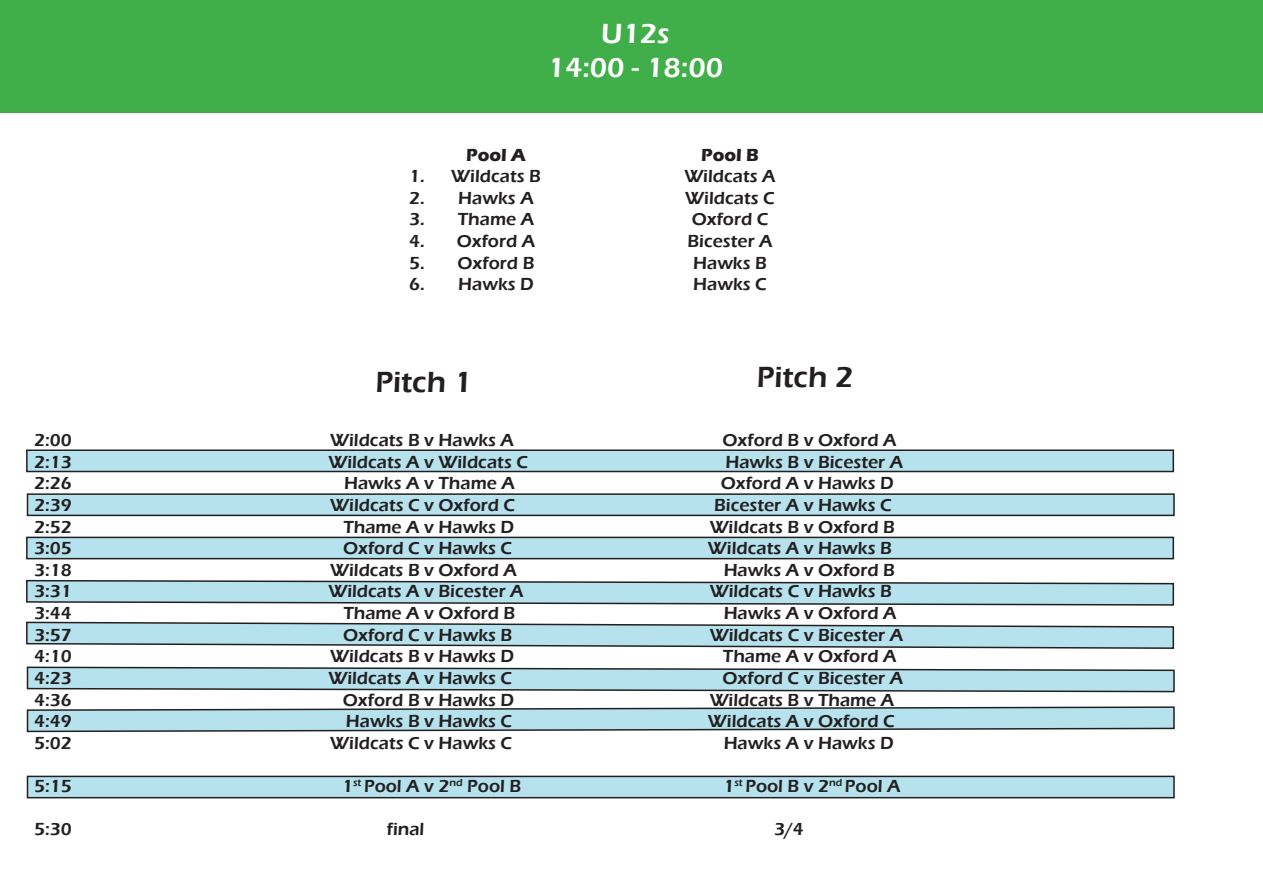
<style>
.page{position:relative;width:1263px;height:893px;background:#fff}
.page>*{position:absolute;margin:0;border:0;box-sizing:border-box;transform-origin:0 0}
.t1{font:600 30px "Eras ITC";color:#231f20}
.t2{font:600 28.5px "Eras ITC";color:#fff}
.t3{font:600 18px "Eras ITC";color:#231f20}
.t4{font:700 18px "Eras ITC";color:#231f20}
</style>
<div class="page">
<div style="left:28px;top:494px;width:1146px;height:21px;background:#b5e2ed"></div>
<div style="left:27px;top:493px;width:1148px;height:23px;border:2px solid #231f20"></div>
<div style="left:27px;top:537px;width:1146px;height:22px;background:#b5e2ed"></div>
<div style="left:26px;top:537px;width:1148px;height:22px;border:2px solid #231f20"></div>
<svg style="left:26px;top:579px;width:1149px;height:27px;background:#b0d0d8"></svg>
<svg style="left:26px;top:621px;width:1149px;height:28px"></svg>
<svg style="left:26px;top:666px;width:1149px;height:27px;background:#b0d0d8"></svg>
<svg style="left:26px;top:706px;width:1149px;height:27px;background:#b0d0d8"></svg>
<div style="left:28px;top:776px;width:1146px;height:22px;background:#b5e2ed"></div>
<div style="left:27px;top:776px;width:1148px;height:22px;border:2px solid #231f20"></div>
<div style="left:27px;top:450px;width:1146px;height:21px;background:#b5e2ed"></div>
<div style="left:26px;top:449px;width:1148px;height:23px;border:2px solid #231f20"></div>
<div style="left:423px;top:0;width:425px;height:113px;background:#40ae49"></div>
<div style="left:0;top:0;width:423px;height:113px;background:#40ae49"></div>
<div style="left:805px;top:0;width:458px;height:113px;background:#40ae49"></div>
<p class="t2" style="left:601px;top:17px;width:70px">U12s</p>
<p class="t2" style="left:548px;top:51px;width:177px">14:00 - 18:00</p>
<p class="t4" style="left:466px;top:144px;width:61px">Pool A</p>
<p class="t4" style="left:701px;top:144px;width:59px">Pool B</p>
<p class="t3" style="left:409px;top:166px;width:133px">1. Wildcats B</p>
<p class="t3" style="left:684px;top:166px;width:93px">Wildcats A</p>
<p class="t3" style="left:409px;top:188px;width:126px">2. Hawks A</p>
<p class="t3" style="left:685px;top:188px;width:91px">Wildcats C</p>
<p class="t3" style="left:409px;top:209px;width:127px">3. Thame A</p>
<p class="t3" style="left:692px;top:209px;width:78px">Oxford C</p>
<p class="t3" style="left:409px;top:231px;width:128px">4. Oxford A</p>
<p class="t3" style="left:687px;top:231px;width:87px">Bicester A</p>
<p class="t3" style="left:409px;top:252px;width:127px">5. Oxford B</p>
<p class="t3" style="left:693px;top:252px;width:75px">Hawks B</p>
<p class="t3" style="left:409px;top:274px;width:126px">6. Hawks D</p>
<p class="t3" style="left:693px;top:274px;width:75px">Hawks C</p>
<p class="t1" style="left:375px;top:365px;width:98px">Pitch 1</p>
<p class="t1" style="left:757px;top:360px;width:98px">Pitch 2</p>
<p class="t3" style="left:34px;top:430px;width:39px">2:00</p>
<p class="t3" style="left:330px;top:430px;width:185px">Wildcats B v Hawks A</p>
<p class="t3" style="left:722px;top:430px;width:176px">Oxford B v Oxford A</p>
<p class="t3" style="left:34px;top:452px;width:39px">2:13</p>
<p class="t3" style="left:328px;top:452px;width:201px">Wildcats A v Wildcats C</p>
<p class="t3" style="left:725px;top:452px;width:179px">Hawks B v Bicester A</p>
<p class="t3" style="left:34px;top:473px;width:39px">2:26</p>
<p class="t3" style="left:344px;top:473px;width:172px">Hawks A v Thame A</p>
<p class="t3" style="left:721px;top:473px;width:175px">Oxford A v Hawks D</p>
<p class="t3" style="left:34px;top:495px;width:39px">2:39</p>
<p class="t3" style="left:330px;top:495px;width:187px">Wildcats C v Oxford C</p>
<p class="t3" style="left:714px;top:495px;width:179px">Bicester A v Hawks C</p>
<p class="t3" style="left:34px;top:516px;width:39px">2:52</p>
<p class="t3" style="left:343px;top:516px;width:172px">Thame A v Hawks D</p>
<p class="t3" style="left:710px;top:516px;width:187px">Wildcats B v Oxford B</p>
<p class="t3" style="left:34px;top:538px;width:39px">3:05</p>
<p class="t3" style="left:343px;top:538px;width:171px">Oxford C v Hawks C</p>
<p class="t3" style="left:708px;top:538px;width:185px">Wildcats A v Hawks B</p>
<p class="t3" style="left:34px;top:560px;width:39px">3:18</p>
<p class="t3" style="left:330px;top:560px;width:188px">Wildcats B v Oxford A</p>
<p class="t3" style="left:724px;top:560px;width:173px">Hawks A v Oxford B</p>
<p class="t3" style="left:34px;top:581px;width:39px">3:31</p>
<p class="t3" style="left:328px;top:581px;width:197px">Wildcats A v Bicester A</p>
<p class="t3" style="left:710px;top:581px;width:184px">Wildcats C v Hawks B</p>
<p class="t3" style="left:34px;top:603px;width:39px">3:44</p>
<p class="t3" style="left:343px;top:603px;width:173px">Thame A v Oxford B</p>
<p class="t3" style="left:724px;top:603px;width:174px">Hawks A v Oxford A</p>
<p class="t3" style="left:34px;top:624px;width:39px">3:57</p>
<p class="t3" style="left:343px;top:624px;width:171px">Oxford C v Hawks B</p>
<p class="t3" style="left:710px;top:624px;width:195px">Wildcats C v Bicester A</p>
<p class="t3" style="left:34px;top:646px;width:39px">4:10</p>
<p class="t3" style="left:330px;top:646px;width:186px">Wildcats B v Hawks D</p>
<p class="t3" style="left:723px;top:646px;width:175px">Thame A v Oxford A</p>
<p class="t3" style="left:34px;top:668px;width:39px">4:23</p>
<p class="t3" style="left:328px;top:668px;width:185px">Wildcats A v Hawks C</p>
<p class="t3" style="left:722px;top:668px;width:182px">Oxford C v Bicester A</p>
<p class="t3" style="left:34px;top:689px;width:39px">4:36</p>
<p class="t3" style="left:343px;top:689px;width:173px">Oxford B v Hawks D</p>
<p class="t3" style="left:710px;top:689px;width:186px">Wildcats B v Thame A</p>
<p class="t3" style="left:34px;top:711px;width:39px">4:49</p>
<p class="t3" style="left:346px;top:711px;width:168px">Hawks B v Hawks C</p>
<p class="t3" style="left:708px;top:711px;width:188px">Wildcats A v Oxford C</p>
<p class="t3" style="left:34px;top:732px;width:39px">5:02</p>
<p class="t3" style="left:330px;top:732px;width:184px">Wildcats C v Hawks C</p>
<p class="t3" style="left:724px;top:732px;width:172px">Hawks A v Hawks D</p>
<p class="t3" style="left:34px;top:776px;width:39px">5:15</p>
<p class="t3" style="left:342px;top:776px;width:181px">1<sup>st</sup> Pool A v 2<sup>nd</sup> Pool B</p>
<p class="t3" style="left:723px;top:776px;width:179px">1<sup>st</sup> Pool B v 2<sup>nd</sup> Pool A</p>
<p class="t3" style="left:34px;top:819px;width:39px">5:30</p>
<p class="t3" style="left:387px;top:819px;width:39px">final</p>
<p class="t3" style="left:774px;top:819px;width:31px">3/4</p>
</div>
